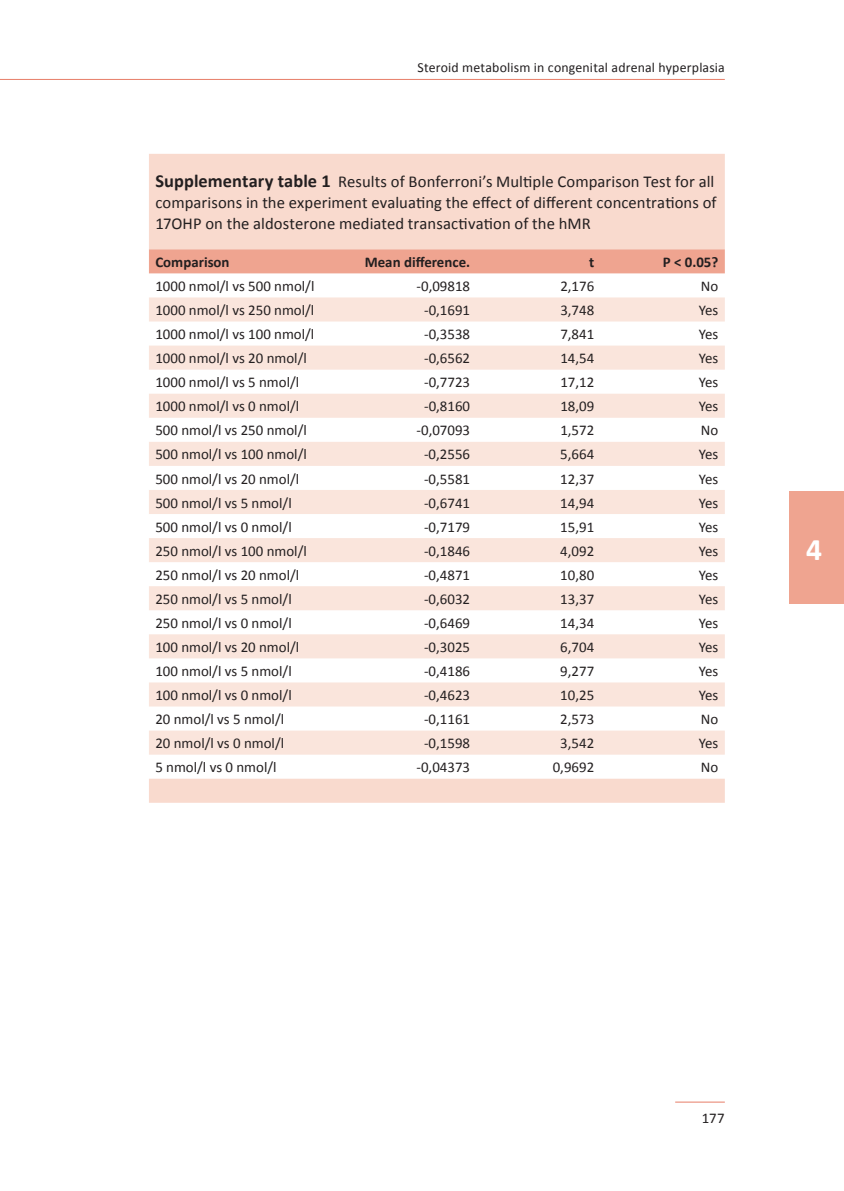
<style>
.page{position:relative;width:844px;height:1191px;background:#fff}
.page>*{position:absolute;margin:0;border:0;box-sizing:border-box;transform-origin:0 0}
.t1{font:700 31.5px "Calibri";color:#fff}
.t2{font:16.62px/21px "Calibri";letter-spacing:.005em;color:#231f20}
.t3{font:14.88px "Calibri";color:#231f20}
.t4{font:700 14.88px "Calibri";color:#231f20}
.t5{font:13.83px "Calibri";letter-spacing:.01em;color:#231f20}
.s1{font-weight:700;font-size:18.38px}
</style>
<div class="page">
<hr style="left:0;top:79px;width:724px;height:1px;background:#e77d68">
<hr style="left:675px;top:1101px;width:49px;height:1px;background:#e77d68">
<div style="left:789px;top:491px;width:54px;height:113px;background:#efa490"></div>
<svg style="left:149px;top:154px;width:575px;height:648px;fill:#f9dace"></svg>
<div style="left:149px;top:249px;width:575px;height:24px;background:#efa490"></div>
<svg style="left:149px;top:297px;width:575px;height:457px;fill:#fae5dc"></svg>
<p class="t5" style="left:417px;top:59px;width:309px">Steroid metabolism in congenital adrenal hyperplasia</p>
<p class="t2" style="left:155px;top:171px;width:562px"><span class="s1">Supplementary table 1</span> Results of Bonferroni’s Multiple Comparison Test for all comparisons in the experiment evaluating the effect of different concentrations of<br>17OHP on the aldosterone mediated transactivation of the hMR</p>
<p class="t4" style="left:155px;top:252px;width:76px">Comparison</p>
<p class="t4" style="left:365px;top:252px;width:107px">Mean difference.</p>
<p class="t4" style="left:589px;top:252px;width:7px">t</p>
<p class="t4" style="left:662px;top:252px;width:57px">P &lt; 0.05?</p>
<p class="t3" style="left:155px;top:277px;width:160px">1000 nmol/l vs 500 nmol/l</p>
<p class="t3" style="left:416px;top:277px;width:55px">-0,09818</p>
<p class="t3" style="left:560px;top:277px;width:35px">2,176</p>
<p class="t3" style="left:700px;top:277px;width:19px">No</p>
<p class="t3" style="left:155px;top:301px;width:160px">1000 nmol/l vs 250 nmol/l</p>
<p class="t3" style="left:424px;top:301px;width:47px">-0,1691</p>
<p class="t3" style="left:560px;top:301px;width:35px">3,748</p>
<p class="t3" style="left:698px;top:301px;width:21px">Yes</p>
<p class="t3" style="left:155px;top:325px;width:160px">1000 nmol/l vs 100 nmol/l</p>
<p class="t3" style="left:424px;top:325px;width:47px">-0,3538</p>
<p class="t3" style="left:560px;top:325px;width:35px">7,841</p>
<p class="t3" style="left:698px;top:325px;width:21px">Yes</p>
<p class="t3" style="left:155px;top:349px;width:153px">1000 nmol/l vs 20 nmol/l</p>
<p class="t3" style="left:424px;top:349px;width:47px">-0,6562</p>
<p class="t3" style="left:560px;top:349px;width:35px">14,54</p>
<p class="t3" style="left:698px;top:349px;width:21px">Yes</p>
<p class="t3" style="left:155px;top:373px;width:145px">1000 nmol/l vs 5 nmol/l</p>
<p class="t3" style="left:424px;top:373px;width:47px">-0,7723</p>
<p class="t3" style="left:560px;top:373px;width:35px">17,12</p>
<p class="t3" style="left:698px;top:373px;width:21px">Yes</p>
<p class="t3" style="left:155px;top:397px;width:145px">1000 nmol/l vs 0 nmol/l</p>
<p class="t3" style="left:424px;top:397px;width:47px">-0,8160</p>
<p class="t3" style="left:560px;top:397px;width:35px">18,09</p>
<p class="t3" style="left:698px;top:397px;width:21px">Yes</p>
<p class="t3" style="left:155px;top:421px;width:153px">500 nmol/l vs 250 nmol/l</p>
<p class="t3" style="left:416px;top:421px;width:55px">-0,07093</p>
<p class="t3" style="left:560px;top:421px;width:35px">1,572</p>
<p class="t3" style="left:700px;top:421px;width:19px">No</p>
<p class="t3" style="left:155px;top:445px;width:153px">500 nmol/l vs 100 nmol/l</p>
<p class="t3" style="left:424px;top:445px;width:47px">-0,2556</p>
<p class="t3" style="left:560px;top:445px;width:35px">5,664</p>
<p class="t3" style="left:698px;top:445px;width:21px">Yes</p>
<p class="t3" style="left:155px;top:469px;width:145px">500 nmol/l vs 20 nmol/l</p>
<p class="t3" style="left:424px;top:469px;width:47px">-0,5581</p>
<p class="t3" style="left:560px;top:469px;width:35px">12,37</p>
<p class="t3" style="left:698px;top:469px;width:21px">Yes</p>
<p class="t3" style="left:155px;top:493px;width:138px">500 nmol/l vs 5 nmol/l</p>
<p class="t3" style="left:424px;top:493px;width:47px">-0,6741</p>
<p class="t3" style="left:560px;top:493px;width:35px">14,94</p>
<p class="t3" style="left:698px;top:493px;width:21px">Yes</p>
<p class="t3" style="left:155px;top:517px;width:138px">500 nmol/l vs 0 nmol/l</p>
<p class="t3" style="left:424px;top:517px;width:47px">-0,7179</p>
<p class="t3" style="left:560px;top:517px;width:35px">15,91</p>
<p class="t3" style="left:698px;top:517px;width:21px">Yes</p>
<p class="t3" style="left:155px;top:541px;width:153px">250 nmol/l vs 100 nmol/l</p>
<p class="t3" style="left:424px;top:541px;width:47px">-0,1846</p>
<p class="t3" style="left:560px;top:541px;width:35px">4,092</p>
<p class="t3" style="left:698px;top:541px;width:21px">Yes</p>
<p class="t3" style="left:155px;top:565px;width:145px">250 nmol/l vs 20 nmol/l</p>
<p class="t3" style="left:424px;top:565px;width:47px">-0,4871</p>
<p class="t3" style="left:560px;top:565px;width:35px">10,80</p>
<p class="t3" style="left:698px;top:565px;width:21px">Yes</p>
<p class="t3" style="left:155px;top:589px;width:138px">250 nmol/l vs 5 nmol/l</p>
<p class="t3" style="left:424px;top:589px;width:47px">-0,6032</p>
<p class="t3" style="left:560px;top:589px;width:35px">13,37</p>
<p class="t3" style="left:698px;top:589px;width:21px">Yes</p>
<p class="t3" style="left:155px;top:613px;width:138px">250 nmol/l vs 0 nmol/l</p>
<p class="t3" style="left:424px;top:613px;width:47px">-0,6469</p>
<p class="t3" style="left:560px;top:613px;width:35px">14,34</p>
<p class="t3" style="left:698px;top:613px;width:21px">Yes</p>
<p class="t3" style="left:155px;top:637px;width:145px">100 nmol/l vs 20 nmol/l</p>
<p class="t3" style="left:424px;top:637px;width:47px">-0,3025</p>
<p class="t3" style="left:560px;top:637px;width:35px">6,704</p>
<p class="t3" style="left:698px;top:637px;width:21px">Yes</p>
<p class="t3" style="left:155px;top:661px;width:138px">100 nmol/l vs 5 nmol/l</p>
<p class="t3" style="left:424px;top:661px;width:47px">-0,4186</p>
<p class="t3" style="left:560px;top:661px;width:35px">9,277</p>
<p class="t3" style="left:698px;top:661px;width:21px">Yes</p>
<p class="t3" style="left:155px;top:685px;width:138px">100 nmol/l vs 0 nmol/l</p>
<p class="t3" style="left:424px;top:685px;width:47px">-0,4623</p>
<p class="t3" style="left:560px;top:685px;width:35px">10,25</p>
<p class="t3" style="left:698px;top:685px;width:21px">Yes</p>
<p class="t3" style="left:155px;top:710px;width:130px">20 nmol/l vs 5 nmol/l</p>
<p class="t3" style="left:424px;top:710px;width:47px">-0,1161</p>
<p class="t3" style="left:560px;top:710px;width:35px">2,573</p>
<p class="t3" style="left:700px;top:710px;width:19px">No</p>
<p class="t3" style="left:155px;top:734px;width:130px">20 nmol/l vs 0 nmol/l</p>
<p class="t3" style="left:424px;top:734px;width:47px">-0,1598</p>
<p class="t3" style="left:560px;top:734px;width:35px">3,542</p>
<p class="t3" style="left:698px;top:734px;width:21px">Yes</p>
<p class="t3" style="left:155px;top:758px;width:123px">5 nmol/l vs 0 nmol/l</p>
<p class="t3" style="left:416px;top:758px;width:55px">-0,04373</p>
<p class="t3" style="left:552px;top:758px;width:43px">0,9692</p>
<p class="t3" style="left:700px;top:758px;width:19px">No</p>
<h1 class="t1" style="left:806px;top:529px;width:17px">4</h1>
<p class="t3" style="left:701px;top:1108px;width:25px">177</p>
</div>
